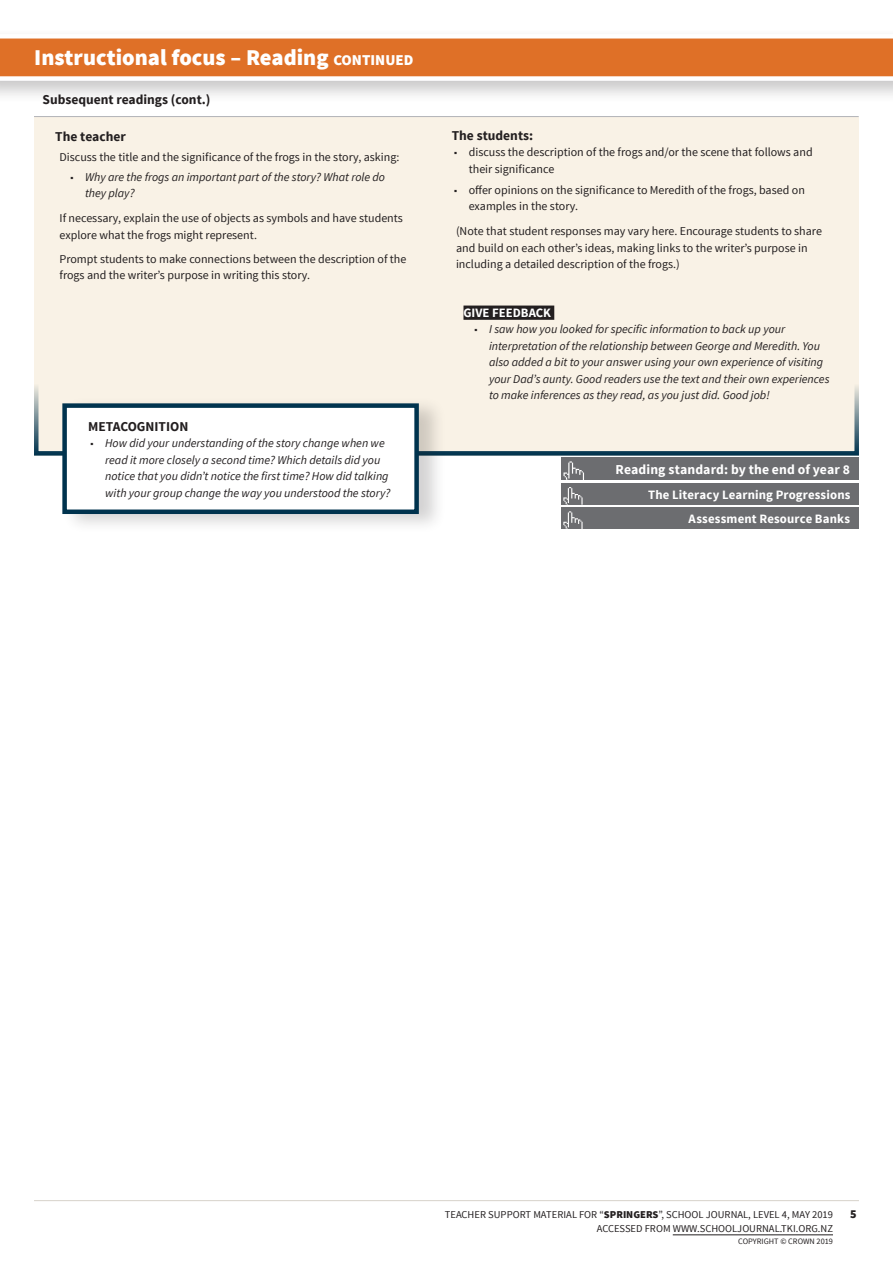
<style>
.page{position:relative;width:893px;height:1263px;background:#fff}
.page>*{position:absolute;margin:0;border:0;box-sizing:border-box;transform-origin:0 0}
.t1{font:900 22.5px "Source Sans Pro";color:#fff}
.t2{font:700 13.65px "Source Sans Pro";letter-spacing:.01em;color:#fff}
.t3{font:700 13.5px "Source Sans Pro";color:#231f20}
.t4{font:700 12.75px "Source Sans Pro";letter-spacing:.01em;color:#fff}
.Body{font:12px/16.5px "Source Sans Pro";color:#231f20}
.t5{font:italic 12px/16.5px "Source Sans Pro";color:#231f20}
.t6{font:900 12px "Source Sans Pro";color:#231f20}
.t7{font:10.5px/13.5px "Source Sans Pro";color:#231f20;text-align:right}
.t8{font:8.25px "Source Sans Pro";color:#231f20}
.s1{font-size:15px}
.s2{font-weight:900}
</style>
<div class="page">
<hr style="left:34px;top:1200px;width:825px;height:1px;background:#d7d2ca">
<hr style="left:673px;top:1234px;width:160px;height:1px;background:#231f20">
<div style="left:34px;top:34px;width:825px;height:422px;background:#f9f2e6"></div>
<div style="left:34px;top:371px;width:825px;height:85px;border:4px solid #00334e"></div>
<div style="left:34px;top:81px;width:825px;height:36px;background:#fff"></div>
<hr style="left:34px;top:116px;width:825px;height:1px;background:#b2b3b7">
<div style="left:61px;top:395px;width:386px;height:140px;background:#231f20;opacity:.2"></div>
<div style="left:65px;top:406px;width:352px;height:106px;background:#fff"></div>
<div style="left:62px;top:403px;width:357px;height:111px;border:4px solid #00334e"></div>
<div style="left:585px;top:483px;width:274px;height:22px;background:#6c6d70"></div>
<div style="left:561px;top:483px;width:27px;height:22px;background:#6c6d70"></div>
<svg style="left:563px;top:487px;width:20px;height:18px"></svg>
<div style="left:585px;top:508px;width:274px;height:21px;background:#6c6d70"></div>
<div style="left:561px;top:508px;width:27px;height:21px;background:#6c6d70"></div>
<svg style="left:563px;top:511px;width:20px;height:18px"></svg>
<div style="left:0;top:28px;width:893px;height:75px;background:#231f20;opacity:.25"></div>
<svg style="left:0;top:34px;width:893px;height:47px;background:#e58b51"></svg>
<div style="left:463px;top:306px;width:91px;height:14px;background:#231f20"></div>
<div style="left:586px;top:457px;width:273px;height:23px;background:#6c6d70"></div>
<div style="left:561px;top:457px;width:29px;height:23px;background:#6c6d70"></div>
<svg style="left:563px;top:461px;width:21px;height:19px"></svg>
<h2 class="t1" style="left:34px;top:43px;width:381px">Instructional focus – Reading <span class="s1">CONTINUED</span></h2>
<h5 class="t3" style="left:43px;top:91px;width:170px">Subsequent readings (cont.)</h5>
<h5 class="t3" style="left:55px;top:127px;width:72px">The teacher</h5>
<p class="Body" style="left:60px;top:149px;width:341px">Discuss the title and the significance of the frogs in the story, asking:</p>
<p class="t5" style="left:85px;top:169px;width:302px;text-indent:-17px">▪ Why are the frogs an important part of the story? What role do they play?</p>
<p class="Body" style="left:60px;top:210px;width:345px">If necessary, explain the use of objects as symbols and have students explore what the frogs might represent.</p>
<p class="Body" style="left:60px;top:251px;width:348px">Prompt students to make connections between the description of the frogs and the writer’s purpose in writing this story.</p>
<h5 class="t3" style="left:88px;top:418px;width:102px">METACOGNITION</h5>
<p class="t5" style="left:105px;top:435px;width:287px;text-indent:-17px">▪ How did your understanding of the story change when we read it more closely a second time? Which details did you notice that you didn’t notice the first time? How did talking with your group change the way you understood the story?</p>
<h5 class="t3" style="left:452px;top:127px;width:83px">The students:</h5>
<p class="Body" style="left:469px;top:144px;width:345px;text-indent:-17px">▪ discuss the description of the frogs and/or the scene that follows and their significance</p>
<p class="Body" style="left:469px;top:182px;width:338px;text-indent:-17px">▪ offer opinions on the significance to Meredith of the frogs, based on examples in the story.</p>
<p class="Body" style="left:456px;top:223px;width:367px">(Note that student responses may vary here. Encourage students to share and build on each other’s ideas, making links to the writer’s purpose in including a detailed description of the frogs.)</p>
<h6 class="t4" style="left:463px;top:304px;width:89px">GIVE FEEDBACK</h6>
<p class="t5" style="left:489px;top:321px;width:342px;text-indent:-17px">▪ I saw how you looked for specific information to back up your interpretation of the relationship between George and Meredith. You also added a bit to your answer using your own experience of visiting your Dad’s aunty. Good readers use the text and their own experiences to make inferences as they read, as you just did. Good job!</p>
<p class="t2" style="left:616px;top:461px;width:236px">Reading standard: by the end of year 8</p>
<p class="t4" style="left:648px;top:486px;width:204px">The Literacy Learning Progressions</p>
<p class="t4" style="left:689px;top:511px;width:163px">Assessment Resource Banks</p>
<p class="t7" style="left:445px;top:1208px;width:390px">TEACHER SUPPORT MATERIAL FOR “<span class="s2">SPRINGERS</span>”, SCHOOL JOURNAL, LEVEL 4, MAY 2019<br>ACCESSED FROM WWW.SCHOOLJOURNAL.TKI.ORG.NZ</p>
<p class="t8" style="left:738px;top:1236px;width:96px">COPYRIGHT © CROWN 2019</p>
<p class="t6" style="left:850px;top:1206px;width:8px">5</p>
</div>
